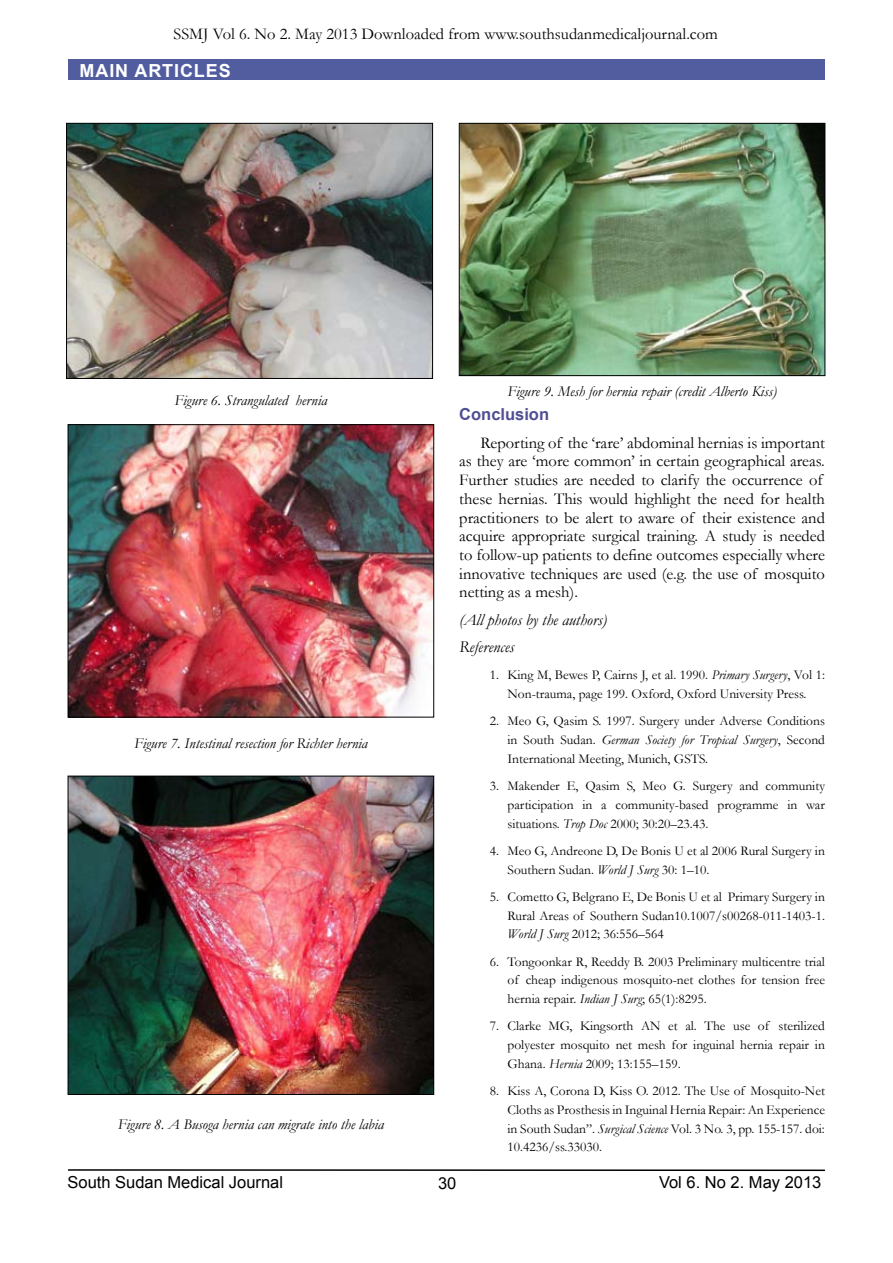
<style>
.page{position:relative;width:893px;height:1263px;background:#fff}
.page>*{position:absolute;margin:0;border:0;box-sizing:border-box;transform-origin:0 0}
.t1{font:700 18px "Arial";color:#fff}
.t2{font:16.5px/18.8px "Garamond";color:#000}
.t3{font:16.5px "Arial";color:#000}
.t4{font:italic 16.5px/27.3px "Garamond";color:#000}
.t5{font:700 16.5px "Arial";color:#4f4e93}
.t6{font:italic 15px "Garamond";color:#000}
.t7{font:13.5px/18.8px "Garamond";color:#000;text-align:justify}
.s1{font-style:italic}
</style>
<div class="page">
<hr style="left:68px;top:1169px;width:757px;height:2px;background:#000">
<div style="left:68px;top:60px;width:757px;height:20px;background:#525da0"></div>
<img style="left:70px;top:426px;width:362px;height:289px">
<div style="left:68px;top:424px;width:366px;height:293px;border:1px solid #000"></div>
<img style="left:68px;top:125px;width:363px;height:252px">
<div style="left:66px;top:123px;width:367px;height:256px;border:1px solid #000"></div>
<img style="left:70px;top:778px;width:362px;height:315px">
<div style="left:68px;top:776px;width:366px;height:319px;border:1px solid #000"></div>
<img style="left:461px;top:125px;width:362px;height:249px">
<div style="left:459px;top:123px;width:366px;height:253px;border:1px solid #000"></div>
<p class="t2" style="left:173px;top:24px;width:546px">SSMJ Vol 6. No 2. May 2013 Downloaded from www.southsudanmedicaljournal.com</p>
<h1 class="t1" style="left:80px;top:58px;width:67px">MAI N ARTI</h1>
<h1 class="t1" style="left:180px;top:58px;width:52px">CLES</h1>
<p class="t6" style="left:175px;top:390px;width:154px">Figure 6. Strangulated hernia</p>
<p class="t6" style="left:134px;top:733px;width:235px">Figure 7. Intestinal resection for Richter hernia</p>
<p class="t6" style="left:118px;top:1114px;width:267px">Figure 8. A Busoga hernia can migrate into the labia</p>
<p class="t6" style="left:507px;top:381px;width:271px">Figure 9. Mesh for hernia repair (credit Alberto Kiss)</p>
<p class="t5" style="left:459px;top:403px;width:91px">Conclusion</p>
<p class="t2" style="left:459px;top:432px;width:367px;text-indent:21px">Reporting of the ‘rare’ abdominal hernias is important as they are ‘more common’ in certain geographical areas.<br>Further studies are needed to clarify the occurrence of these hernias. This would highlight the need for health practitioners to be alert to aware of their existence and acquire appropriate surgical training. A study is needed to follow-up patients to define outcomes especially where innovative techniques are used (e.g. the use of mosquito netting as a mesh).</p>
<p class="t4" style="left:459px;top:605px;width:149px">(All photos by the authors)<br>References</p>
<p class="t7" style="left:490px;top:665px;width:337px;text-align:center">1. King M, Bewes P, Cairns J, et al. 1990. <span class="s1">Primary Surgery</span>, Vol 1:<br>Non-trauma, page 199. Oxford, Oxford University Press.</p>
<p class="t7" style="left:507px;top:711px;width:319px;text-indent:-18px">2. Meo G, Qasim S. 1997. Surgery under Adverse Conditions in South Sudan. <span class="s1">German Society for Tropical Surgery</span>, Second International Meeting, Munich, GSTS.</p>
<p class="t7" style="left:507px;top:776px;width:319px;text-indent:-18px">3. Makender E, Qasim S, Meo G. Surgery and community participation in a community-based programme in war situations. <span class="s1">Trop Doc</span> 2000; 30:20–23.43.</p>
<p class="t7" style="left:507px;top:841px;width:319px;text-indent:-18px">4. Meo G, Andreone D, De Bonis U et al 2006 Rural Surgery in<br>Southern Sudan. <span class="s1">World J Surg</span> 30: 1–10.</p>
<p class="t7" style="left:507px;top:887px;width:319px;text-indent:-18px">5. Cometto G, Belgrano E, De Bonis U et al Primary Surgery in Rural Areas of Southern Sudan10.1007/s00268-011-1403-1.<br><span class="s1">World J Surg</span> 2012; 36:556–564</p>
<p class="t7" style="left:507px;top:952px;width:319px;text-indent:-18px">6. Tongoonkar R, Reeddy B. 2003 Preliminary multicentre trial of cheap indigenous mosquito-net clothes for tension free hernia repair. <span class="s1">Indian J Surg</span>; 65(1):8295.</p>
<p class="t7" style="left:507px;top:1016px;width:319px;text-indent:-18px">7. Clarke MG, Kingsorth AN et al. The use of sterilized polyester mosquito net mesh for inguinal hernia repair in Ghana. <span class="s1">Hernia</span> 2009; 13:155–159.</p>
<p class="t7" style="left:507px;top:1081px;width:319px;text-indent:-18px">8. Kiss A, Corona D, Kiss O. 2012. The Use of Mosquito-Net Cloths as Prosthesis in Inguinal Hernia Repair: An Experience in South Sudan”. <span class="s1">Surgical Science</span> Vol. 3 No. 3, pp. 155-157. doi:<br>10.4236/ss.33030.</p>
<p class="t3" style="left:68px;top:1172px;width:217px">South Sudan Medical Journal</p>
<p class="t3" style="left:659px;top:1172px;width:164px">Vol 6. No 2. May 2013</p>
<p class="t3" style="left:438px;top:1172px;width:20px">30</p>
</div>
